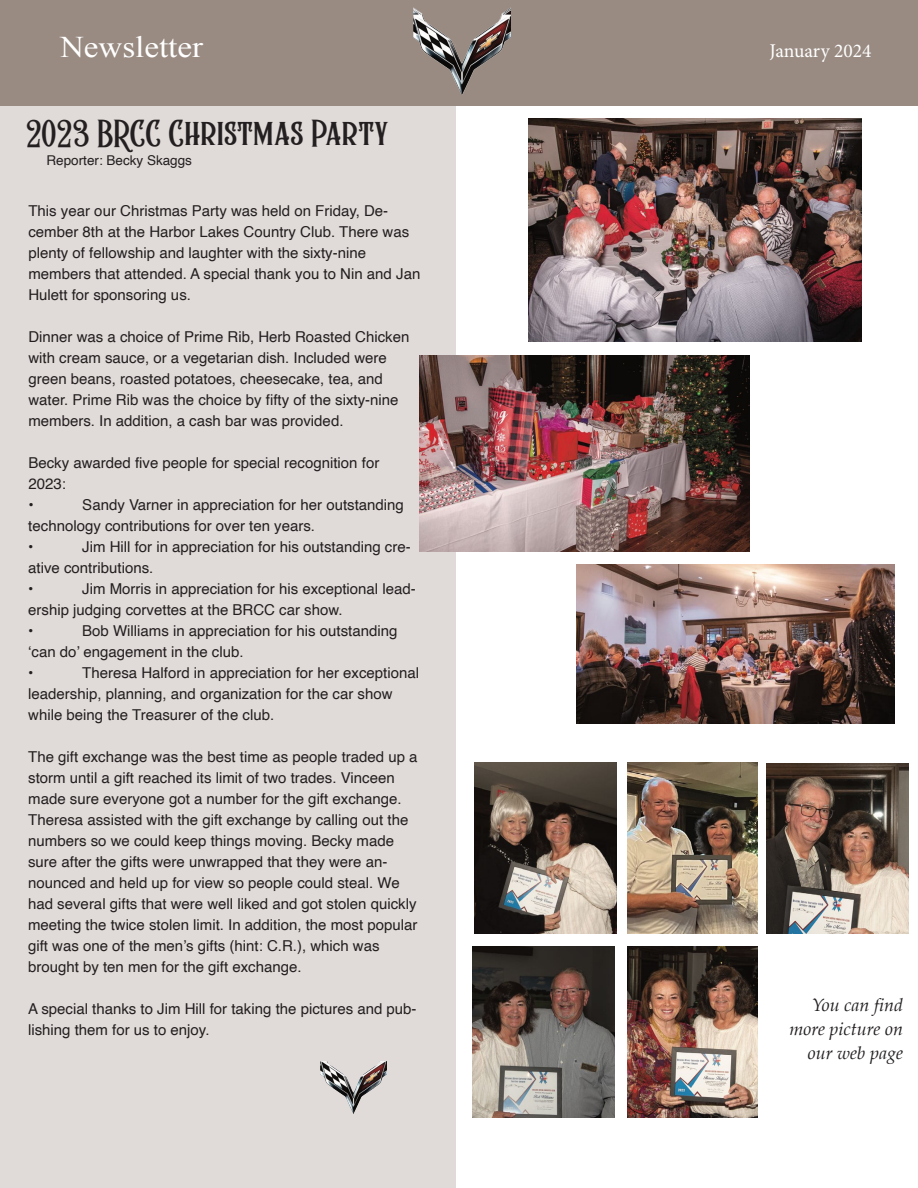
<style>
.page{position:relative;width:918px;height:1188px;background:#fff}
.page>*{position:absolute;margin:0;border:0;box-sizing:border-box;transform-origin:0 0}
.t1{font:36px "Rumble Brave";color:#231f20}
.t2{font:30px "Times New Roman";color:#fff;scale:1.1 1}
.t3{font:19.5px "Minion Pro";color:#fff}
.t4{font:italic 18px/23.7px "Palatino";color:#231f20;text-align:right}
.t5{font:15px/21px "Helvetica";color:#231f20}
.t6{font:13.5px "Helvetica";color:#231f20}
</style>
<div class="page">
<div style="left:0;top:105px;width:456px;height:1083px;background:#e0dbd8"></div>
<img style="left:528px;top:118px;width:333px;height:224px">
<img style="left:420px;top:355px;width:329px;height:197px">
<img style="left:576px;top:564px;width:318px;height:159px">
<img style="left:475px;top:762px;width:141px;height:171px">
<img style="left:627px;top:762px;width:131px;height:171px">
<img style="left:767px;top:763px;width:142px;height:170px">
<img style="left:473px;top:946px;width:142px;height:172px">
<img style="left:627px;top:946px;width:131px;height:172px">
<div style="left:0;top:0;width:918px;height:105px;background:#998b82"></div>
<img style="left:414px;top:8px;width:96px;height:87px">
<img style="left:320px;top:1061px;width:67px;height:52px">
<h2 class="t2" style="left:60px;top:30px;width:131px">Newsletter</h2>
<h3 class="t3" style="left:770px;top:39px;width:103px">January 2024</h3>
<h1 class="t1" style="left:26px;top:112px;width:364px">2023 BRCC Christmas Party</h1>
<p class="t6" style="left:46px;top:154px;width:147px">Reporter: Becky Skaggs</p>
<p class="t5" style="left:28px;top:201px;width:393px">This year our Christmas Party was held on Friday, De&shy;cember 8th at the Harbor Lakes Country Club. There was plenty of fellowship and laughter with the sixty-nine members that attended. A special thank you to Nin and Jan Hulett for sponsoring us.</p>
<p class="t5" style="left:28px;top:327px;width:383px">Dinner was a choice of Prime Rib, Herb Roasted Chicken with cream sauce, or a vegetarian dish. Included were green beans, roasted potatoes, cheesecake, tea, and water. Prime Rib was the choice by fifty of the sixty-nine members. In addition, a cash bar was provided.</p>
<p class="t5" style="left:28px;top:453px;width:353px">Becky awarded five people for special recognition for<br>2023:<br>•</p>
<p class="t5" style="left:28px;top:495px;width:377px;text-indent:54px">Sandy Varner in appreciation for her outstanding technology contributions for over ten years.<br>•</p>
<p class="t5" style="left:28px;top:537px;width:384px;text-indent:54px">Jim Hill for in appreciation for his outstanding cre&shy;ative contributions.<br>•</p>
<p class="t5" style="left:28px;top:579px;width:389px;text-indent:54px">Jim Morris in appreciation for his exceptional lead&shy;ership judging corvettes at the BRCC car show.<br>•</p>
<p class="t5" style="left:28px;top:621px;width:371px;text-indent:54px">Bob Williams in appreciation for his outstanding ‘can do’ engagement in the club.<br>•</p>
<p class="t5" style="left:28px;top:663px;width:392px;text-indent:54px">Theresa Halford in appreciation for her exceptional leadership, planning, and organization for the car show while being the Treasurer of the club.</p>
<p class="t5" style="left:28px;top:747px;width:391px">The gift exchange was the best time as people traded up a storm until a gift reached its limit of two trades. Vinceen made sure everyone got a number for the gift exchange.<br>Theresa assisted with the gift exchange by calling out the numbers so we could keep things moving. Becky made sure after the gifts were unwrapped that they were an&shy;nounced and held up for view so people could steal. We had several gifts that were well liked and got stolen quickly meeting the twice stolen limit. In addition, the most popular gift was one of the men’s gifts (hint: C.R.), which was brought by ten men for the gift exchange.</p>
<p class="t5" style="left:28px;top:999px;width:390px">A special thanks to Jim Hill for taking the pictures and pub&shy;lishing them for us to enjoy.</p>
<p class="t4" style="left:789px;top:995px;width:115px">You can find more picture on our web page</p>
</div>
